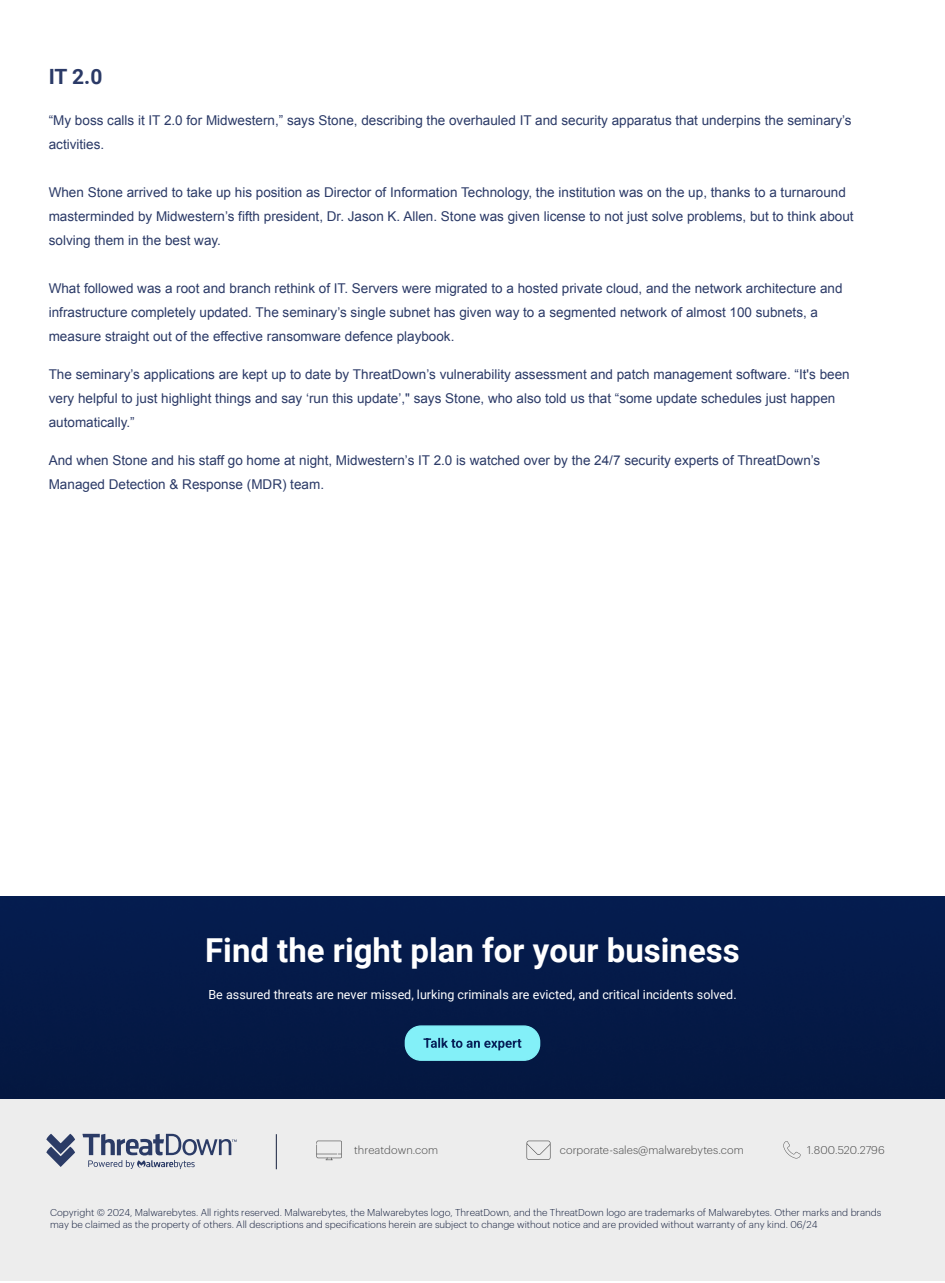
<style>
.page{position:relative;width:945px;height:1283px;background:#fff}
.page>*{position:absolute;margin:0;border:0;box-sizing:border-box;transform-origin:0 0}
.t1{font:700 33px "Roboto";color:#fff}
.t2{font:700 21px "Roboto";color:#2b3a67}
.t3{font:13.5px/24px "Arial";color:#2b3a67}
.t4{font:12.6px "Roboto";color:#fff}
.t5{font:300 11.1px "Graphik";letter-spacing:.005em;color:#494949}
.t6{font:300 9.75px/11.7px "Graphik";color:#141f3d}
</style>
<div class="page">
<div style="left:0;top:1098px;width:945px;height:183px;background:#ededed"></div>
<svg style="left:46px;top:1133px;width:29px;height:33px"></svg>
<svg style="left:82px;top:1133px;width:155px;height:36px"></svg>
<svg style="left:527px;top:1140px;width:23px;height:19px"></svg>
<svg style="left:783px;top:1141px;width:18px;height:17px"></svg>
<svg style="left:316px;top:1140px;width:26px;height:20px"></svg>
<hr style="left:276px;top:1134px;width:1px;height:35px;background:#141f3d">
<div style="left:0;top:896px;width:945px;height:202px;background:#051a48"></div>
<div style="left:405px;top:1026px;width:135px;height:34px;background:#83f0f8;border-radius:16px"></div>
<div style="left:405px;top:1025px;width:135px;height:35px;border:1px solid #83f0f8;border-radius:16px"></div>
<svg style="left:424px;top:1037px;width:97px;height:13px"></svg>
<h2 class="t2" style="left:49px;top:62px;width:55px">IT 2.0</h2>
<p class="t3" style="left:49px;top:109px;width:804px">“My boss calls it IT 2.0 for Midwestern,” says Stone, describing the overhauled IT and security apparatus that underpins the seminary’s activities.</p>
<p class="t3" style="left:49px;top:181px;width:806px">When Stone arrived to take up his position as Director of Information Technology, the institution was on the up, thanks to a turnaround masterminded by Midwestern’s fifth president, Dr. Jason K. Allen. Stone was given license to not just solve problems, but to think about solving them in the best way.</p>
<p class="t3" style="left:49px;top:277px;width:795px">What followed was a root and branch rethink of IT. Servers were migrated to a hosted private cloud, and the network architecture and infrastructure completely updated. The seminary’s single subnet has given way to a segmented network of almost 100 subnets, a measure straight out of the effective ransomware defence playbook.</p>
<p class="t3" style="left:49px;top:362px;width:802px">The seminary’s applications are kept up to date by ThreatDown’s vulnerability assessment and patch management software. “It's been very helpful to just highlight things and say ‘run this update’," says Stone, who also told us that “some update schedules just happen automatically.”</p>
<p class="t3" style="left:49px;top:448px;width:773px">And when Stone and his staff go home at night, Midwestern’s IT 2.0 is watched over by the 24/7 security experts of ThreatDown’s<br>Managed Detection &amp; Response (MDR) team.</p>
<h1 class="t1" style="left:205px;top:927px;width:536px">Find the right plan for your business</h1>
<p class="t4" style="left:208px;top:986px;width:530px">Be assured threats are never missed, lurking criminals are evicted, and critical incidents solved.</p>
<p class="t5" style="left:354px;top:1142px;width:86px">threatdown.com</p>
<p class="t5" style="left:560px;top:1142px;width:185px">corporate-sales@malwarebytes.com</p>
<p class="t5" style="left:807px;top:1142px;width:79px">1.800.520.2796</p>
<p class="t6" style="left:50px;top:1206px;width:833px">Copyright © 2024, Malwarebytes. All rights reserved. Malwarebytes, the Malwarebytes logo, ThreatDown, and the ThreatDown logo are trademarks of Malwarebytes. Other marks and brands may be claimed as the property of others. All descriptions and specifications herein are subject to change without notice and are provided without warranty of any kind. 06/24</p>
</div>
